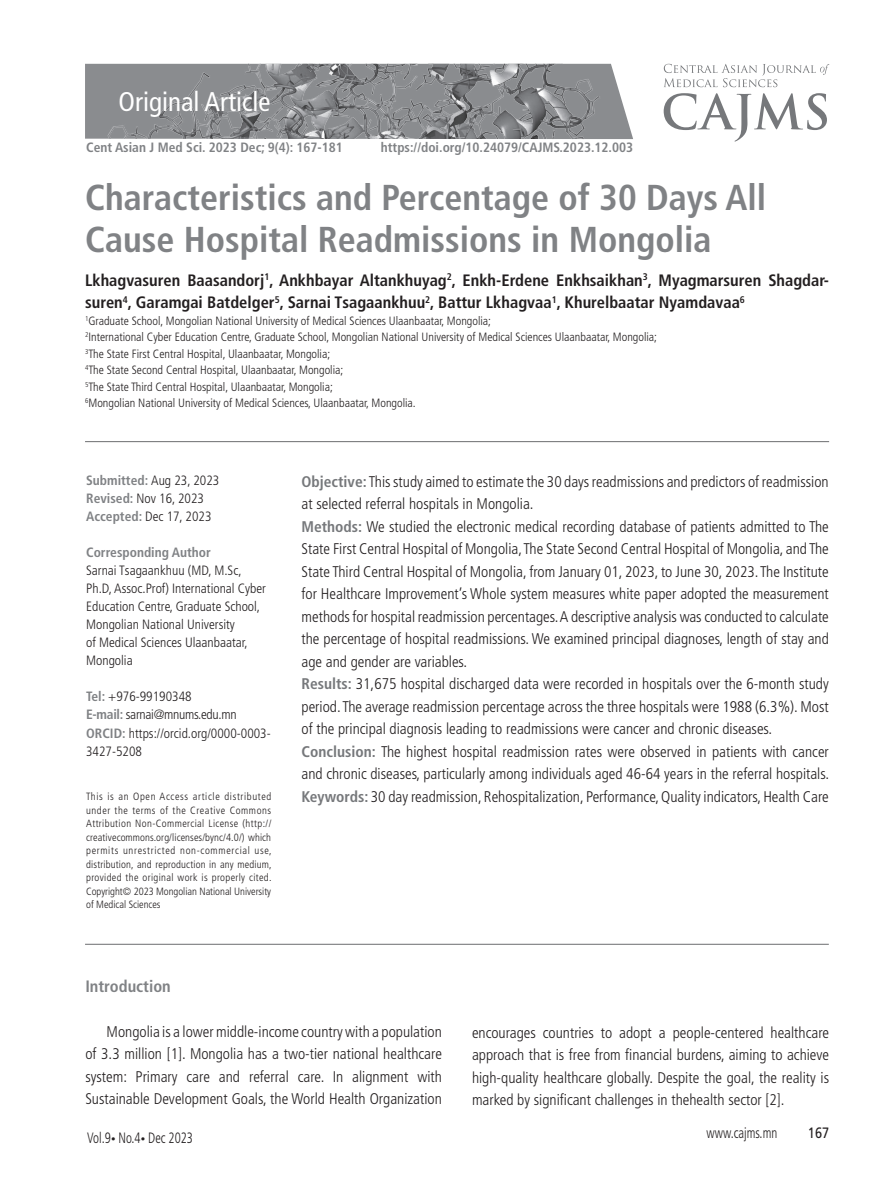
<style>
.page{position:relative;width:893px;height:1191px;background:#fff}
.page>*{position:absolute;margin:0;border:0;box-sizing:border-box;transform-origin:0 0}
.t1{font:700 condensed 36px/42px "Frutiger LT Std";color:#808285}
.t2{font:condensed 27px "Frutiger LT Std";color:#fff}
.t3{font:700 condensed 16.5px/22.5px "Frutiger LT Std";color:#231f20}
.garchig{font:700 condensed 16.5px "Frutiger LT Std";color:#808285}
.t4{font:300 condensed 15.45px/22.5px "Frutiger LT Std";color:#231f20;text-align:justify}
.t5{font:300 condensed 15px "Frutiger LT Std";color:#231f20;scale:.85 1}
.t6{font:15px "Frutiger LT Std";color:#231f20;scale:.85 1}
.t7{font:300 condensed 13.5px/18px "Frutiger LT Std";color:#231f20}
.t8{font:700 condensed 13.5px "Frutiger LT Std";color:#808285}
.t9{font:300 condensed 13.5px "Frutiger LT Std";letter-spacing:-.02em;color:#231f20}
.t10{font:300 condensed 12px "Frutiger LT Std";color:#231f20}
.t11{font:300 condensed 10.5px/13.5px "Frutiger LT Std";letter-spacing:-.005em;color:#231f20;text-align:justify}
.s1{font-weight:300;color:#231f20}
.s2{font-weight:700;color:#808285}
.s3{font-weight:700;color:#76787b}
.s4{font-weight:700;font-size:9px}
</style>
<div class="page">
<img style="left:85px;top:64px;width:548px;height:75px">
<hr style="left:85px;top:441px;width:744px;height:1px;background:#6c6d70">
<hr style="left:85px;top:944px;width:744px;height:1px;background:#6c6d70">
<svg style="left:664px;top:64px;width:165px;height:23px"></svg>
<svg style="left:664px;top:93px;width:163px;height:48px"></svg>
<p class="t2" style="left:119px;top:86px;width:153px">Original Article</p>
<p class="t8" style="left:86px;top:139px;width:258px">Cent Asian J Med Sci. 2023 Dec; 9(4): 167-181</p>
<p class="t8" style="left:381px;top:139px;width:254px">https://doi.org/10.24079/CAJMS.2023.12.003</p>
<p class="t1" style="left:85px;top:176px;width:683px">Characteristics and Percentage of 30 Days All<br>Cause Hospital Readmissions in Mongolia</p>
<p class="t3" style="left:85px;top:269px;width:745px">Lkhagvasuren Baasandorj<sup>1</sup>, Ankhbayar Altankhuyag<sup>2</sup>, Enkh-Erdene Enkhsaikhan<sup>3</sup>, Myagmarsuren Shagdar&shy;suren<sup>4</sup>, Garamgai Batdelger<sup>5</sup>, Sarnai Tsagaankhuu<sup>2</sup>, Battur Lkhagvaa<sup>1</sup>, Khurelbaatar Nyamdavaa<sup>6</sup></p>
<p class="t10" style="left:85px;top:314px;width:408px"><sup>1</sup>Graduate School, Mongolian National University of Medical Sciences Ulaanbaatar, Mongolia;</p>
<p class="t10" style="left:85px;top:330px;width:574px"><sup>2</sup>International Cyber Education Centre, Graduate School, Mongolian National University of Medical Sciences Ulaanbaatar, Mongolia;</p>
<p class="t10" style="left:85px;top:347px;width:247px"><sup>3</sup>The State First Central Hospital, Ulaanbaatar, Mongolia;</p>
<p class="t10" style="left:85px;top:363px;width:260px"><sup>4</sup>The State Second Central Hospital, Ulaanbaatar, Mongolia;</p>
<p class="t10" style="left:85px;top:380px;width:249px"><sup>5</sup>The State Third Central Hospital, Ulaanbaatar, Mongolia;</p>
<p class="t10" style="left:85px;top:396px;width:332px"><sup>6</sup>Mongolian National University of Medical Sciences, Ulaanbaatar, Mongolia.</p>
<p class="t8" style="left:86px;top:473px;width:135px">Submitted: <span class="s1">Aug 23, 2023</span></p>
<p class="t7" style="left:86px;top:490px;width:119px"><span class="s2">Revised:</span> Nov 16, 2023</p>
<p class="t7" style="left:86px;top:508px;width:127px"><span class="s2">Accepted:</span> Dec 17, 2023</p>
<p class="t8" style="left:86px;top:545px;width:126px">Corresponding Author</p>
<p class="t7" style="left:86px;top:562px;width:181px">Sarnai Tsagaankhuu (MD, M.Sc,<br>Ph.D, Assoc.Prof) International Cyber<br>Education Centre, Graduate School,</p>
<p class="t7" style="left:86px;top:616px;width:163px">Mongolian National University of Medical Sciences Ulaanbaatar,<br>Mongolia</p>
<p class="t7" style="left:86px;top:688px;width:107px"><span class="s2">Tel:</span> +976-99190348</p>
<p class="t9" style="left:86px;top:707px;width:152px"><span class="s2">E-mail:</span> sarnai@mnums.edu.mn</p>
<p class="t7" style="left:86px;top:724px;width:186px"><span class="s2">ORCID:</span> https://orcid.org/0000-0003-<br>3427-5208</p>
<p class="t11" style="left:86px;top:790px;width:187px">This is an Open Access article distributed under the terms of the Creative Commons Attribution Non-Commercial License (http:// creativecommons.org/licenses/bync/4.0/) which permits unrestricted non-commercial use, distribution, and reproduction in any medium, provided the original work is properly cited.<br>Copyright© 2023 Mongolian National University of Medical Sciences</p>
<p class="t4" style="left:302px;top:470px;width:529px"><span class="s3">Objective:</span> This study aimed to estimate the 30 days readmissions and predictors of readmission at selected referral hospitals in Mongolia.</p>
<p class="t4" style="left:302px;top:515px;width:529px"><span class="s3">Methods:</span> We studied the electronic medical recording database of patients admitted to The State First Central Hospital of Mongolia, The State Second Central Hospital of Mongolia, and The State Third Central Hospital of Mongolia, from January 01, 2023, to June 30, 2023. The Institute for Healthcare Improvement’s Whole system measures white paper adopted the measurement methods for hospital readmission percentages. A descriptive analysis was conducted to calculate the percentage of hospital readmissions. We examined principal diagnoses, length of stay and age and gender are variables.</p>
<p class="t4" style="left:302px;top:673px;width:529px"><span class="s3">Results:</span> 31,675 hospital discharged data were recorded in hospitals over the 6-month study period. The average readmission percentage across the three hospitals were 1988 (6.3%). Most of the principal diagnosis leading to readmissions were cancer and chronic diseases.</p>
<p class="t4" style="left:302px;top:740px;width:529px"><span class="s3">Conclusion:</span> The highest hospital readmission rates were observed in patients with cancer and chronic diseases, particularly among individuals aged 46-64 years in the referral hospitals.</p>
<p class="t4" style="left:302px;top:785px;width:529px"><span class="s3">Keywords:</span> 30 day readmission, Rehospitalization, Performance, Quality indicators, Health Care</p>
<p class="garchig" style="left:85px;top:976px;width:87px">Introduction</p>
<p class="t4" style="left:85px;top:1020px;width:358px;text-indent:21px">Mongolia is a lower middle-income country with a population of 3.3 million [1]. Mongolia has a two-tier national healthcare system: Primary care and referral care. In alignment with Sustainable Development Goals, the World Health Organization</p>
<p class="t5" style="left:87px;top:1129px;width:126px">Vol.9<span class="s4">•</span> No.4<span class="s4">•</span> Dec 2023</p>
<p class="t4" style="left:472px;top:1021px;width:359px">encourages countries to adopt a people-centered healthcare approach that is free from financial burdens, aiming to achieve high-quality healthcare globally. Despite the goal, the reality is marked by significant challenges in thehealth sector [2].</p>
<p class="t5" style="left:707px;top:1124px;width:85px">www.cajms.mn</p>
<p class="t6" style="left:808px;top:1124px;width:27px">167</p>
</div>
